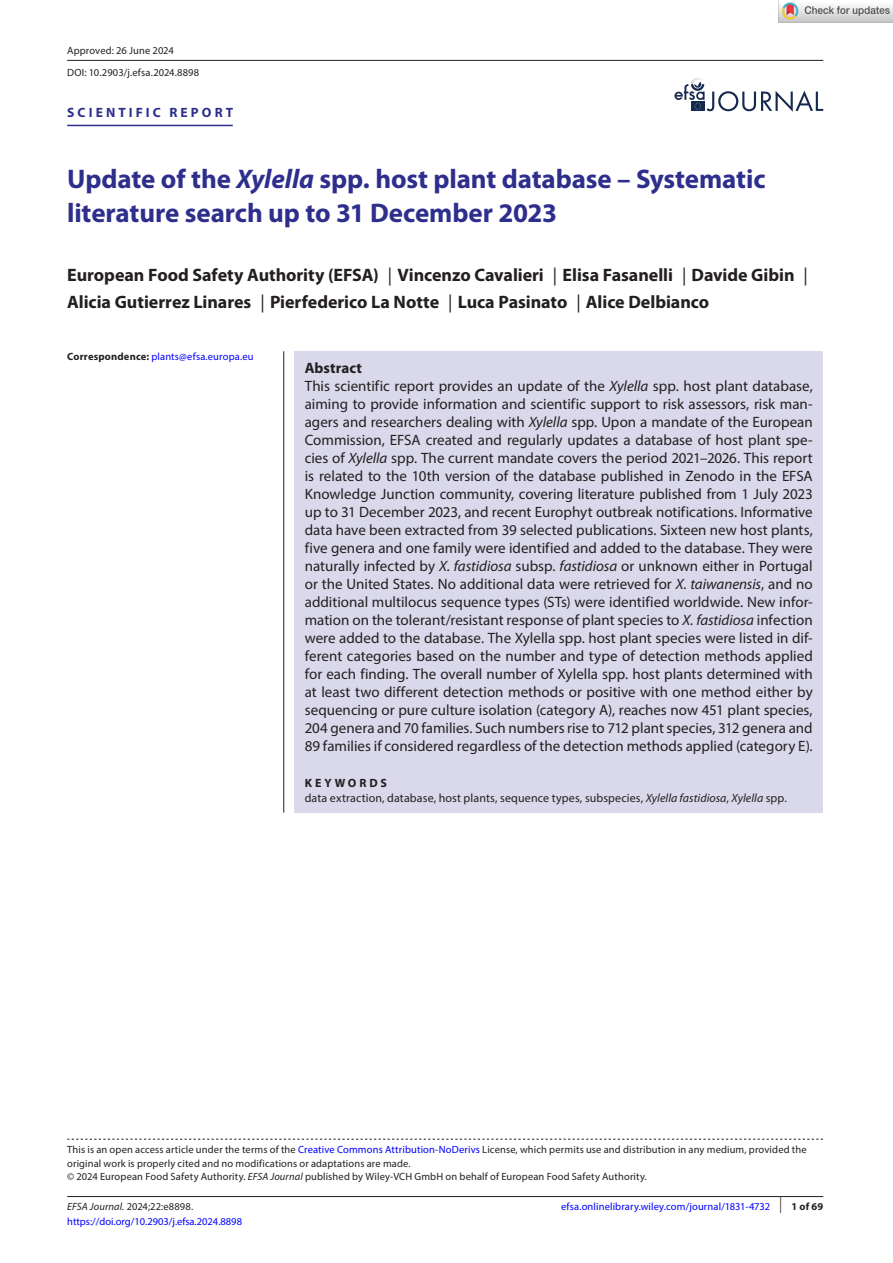
<style>
.page{position:relative;width:893px;height:1263px;background:#fff}
.page>*{position:absolute;margin:0;border:0;box-sizing:border-box;transform-origin:0 0}
.t1{font:700 27px/34.5px "Myriad Pro";letter-spacing:-.005em;color:#2e2e8d}
.t2{font:700 18px/27px "Myriad Pro";letter-spacing:-.005em;color:#231f20}
.t3{font:15px/18px "Myriad Pro";color:#231f20}
.t4{font:700 13.5px "Myriad Pro";letter-spacing:.23em;color:#2e2e8d}
.t5{font:12px/15px "Myriad Pro";letter-spacing:.01em;color:#231f20}
.t6{font:10.5px/13.5px "Myriad Pro";letter-spacing:.015em;color:#231f20}
.t7{font:10.5px "Myriad Pro";letter-spacing:.01em;color:#00f}
.t8{font:700 10.5px "Myriad Pro";color:#231f20}
.s1{font-style:italic}
.s2{font-weight:400}
.s3{font-weight:700;color:#231f20}
.s4{font-weight:700}
.s5{color:#00f}
</style>
<div class="page">
<hr style="left:67px;top:1196px;width:756px;height:1px;background:#231f20">
<svg style="left:674px;top:78px;width:149px;height:34px"></svg>
<hr style="left:67px;top:125px;width:166px;height:1px;background:#2e2e8d">
<hr style="left:67px;top:60px;width:756px;height:1px;background:#231f20">
<svg style="left:67px;top:1139px;width:756px;height:1px"></svg>
<div style="left:294px;top:351px;width:529px;height:461px;background:#dad8eb"></div>
<hr style="left:283px;top:351px;width:1px;height:461px;background:#231f20">
<img style="left:779px;top:2px;width:114px;height:20px">
<p class="t6" style="left:67px;top:39px;width:133px;line-height:22px">Approved: 26 June 2024<br>DOI: 10.2903/j.efsa.2024.8898</p>
<p class="t4" style="left:67px;top:104px;width:167px">SCIENTIFIC REPORT</p>
<h1 class="t1" style="left:67px;top:160px;width:700px">Update of the <span class="s1">Xylella</span> spp. host plant database – Systematic literature search up to 31 December 2023</h1>
<p class="t2" style="left:67px;top:261px;width:742px">European Food Safety Authority (EFSA) <span class="s2">|</span> Vincenzo Cavalieri <span class="s2">|</span> Elisa Fasanelli <span class="s2">|</span> Davide Gibin <span class="s2">|<br></span>Alicia Gutierrez Linares <span class="s2">|</span> Pierfederico La Notte <span class="s2">|</span> Luca Pasinato <span class="s2">|</span> Alice Delbianco</p>
<p class="t7" style="left:67px;top:350px;width:188px"><span class="s3">Correspondence:</span> plants@efsa.europa.eu</p>
<p class="t3" style="left:305px;top:359px;width:510px"><span class="s4">Abstract<br></span>This scientific report provides an update of the <span class="s1">Xylella</span> spp. host plant database, aiming to provide information and scientific support to risk assessors, risk man&shy;agers and researchers dealing with <span class="s1">Xylella</span> spp. Upon a mandate of the European Commission, EFSA created and regularly updates a database of host plant spe&shy;cies of <span class="s1">Xylella</span> spp. The current mandate covers the period 2021–2026. This report is related to the 10th version of the database published in Zenodo in the EFSA Knowledge Junction community, covering literature published from 1 July 2023 up to 31 December 2023, and recent Europhyt outbreak notifications. Informative data have been extracted from 39 selected publications. Sixteen new host plants, five genera and one family were identified and added to the database. They were naturally infected by <span class="s1">X. fastidiosa</span> subsp. <span class="s1">fastidiosa</span> or unknown either in Portugal or the United States. No additional data were retrieved for <span class="s1">X. taiwanensis</span>, and no additional multilocus sequence types (STs) were identified worldwide. New infor&shy;mation on the tolerant/resistant response of plant species to <span class="s1">X. fastidiosa</span> infection were added to the database. The Xylella spp. host plant species were listed in dif&shy;ferent categories based on the number and type of detection methods applied for each finding. The overall number of Xylella spp. host plants determined with at least two different detection methods or positive with one method either by sequencing or pure culture isolation (category A), reaches now 451 plant species, 204 genera and 70 families. Such numbers rise to 712 plant species, 312 genera and 89 families if considered regardless of the detection methods applied (category E).</p>
<p class="t5" style="left:305px;top:775px;width:484px"><span class="s4">KEYWORDS<br></span>data extraction, database, host plants, sequence types, subspecies, <span class="s1">Xylella fastidiosa</span>, <span class="s1">Xylella</span> spp.</p>
<p class="t6" style="left:67px;top:1142px;width:741px">This is an open access article under the terms of the <span class="s5">Creative Commons Attribution-NoDerivs</span> License, which permits use and distribution in any medium, provided the original work is properly cited and no modifications or adaptations are made.<br>© 2024 European Food Safety Authority. <span class="s1">EFSA Journal</span> published by Wiley-VCH GmbH on behalf of European Food Safety Authority.</p>
<p class="t6" style="left:67px;top:1200px;width:128px"><span class="s1">EFSA Journal.</span> 2024;22:e8898.</p>
<p class="t8" style="left:780px;top:1200px;width:45px"><sup>|</sup> 1 of 69</p>
<p class="t7" style="left:67px;top:1215px;width:176px">https://doi.org/10.2903/j.efsa.2024.8898</p>
<p class="t7" style="left:561px;top:1200px;width:211px">efsa.onlinelibrary.wiley.com/journal/1831-4732</p>
</div>
